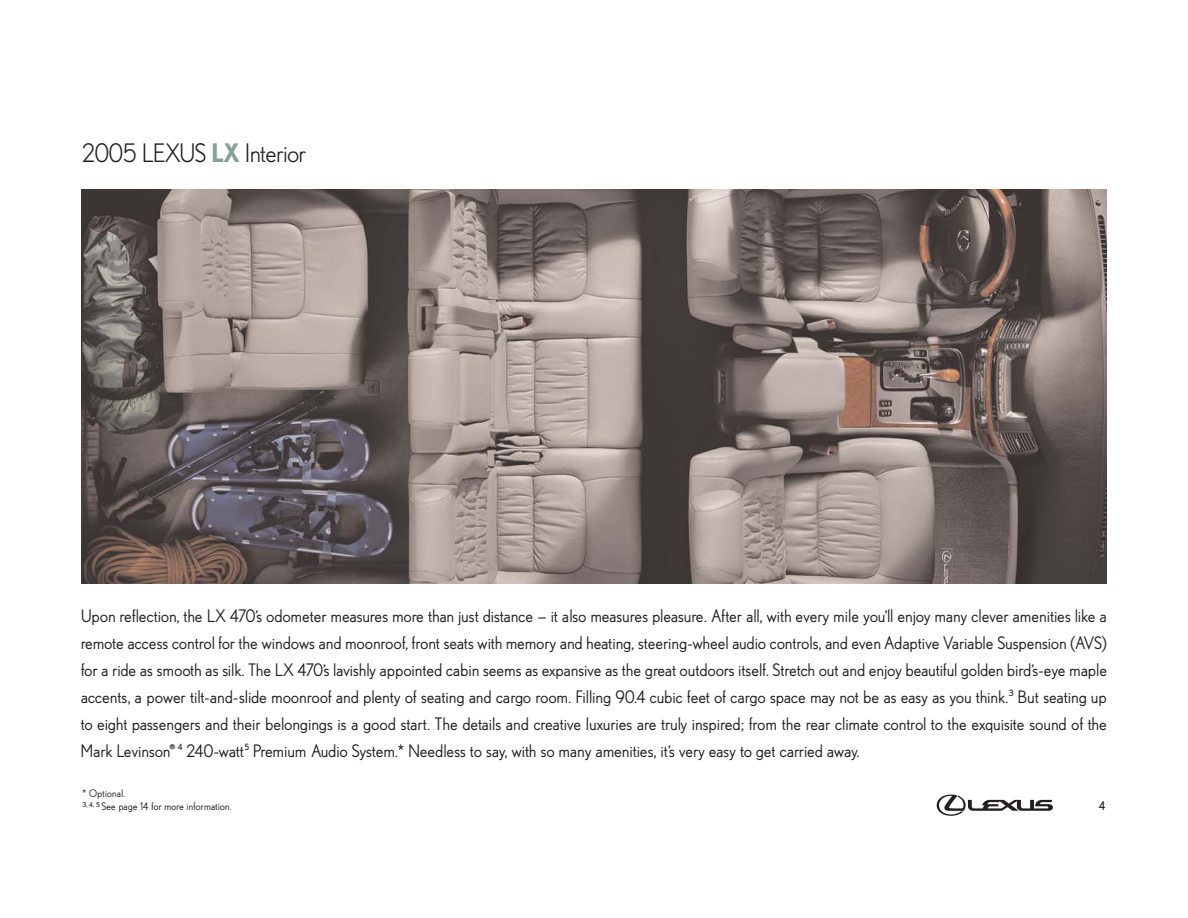
<style>
.page{position:relative;width:1188px;height:918px;background:#fff}
.page>*{position:absolute;margin:0;border:0;box-sizing:border-box;transform-origin:0 0}
.t1{font:25.5px "Lexus Nobel SC";letter-spacing:-.02em;color:#231f20}
.t2{font:500 17.25px/27px "Lexus Nobel";letter-spacing:.015em;color:#231f20;text-align:justify}
.t3{font:12px "Lexus Nobel Display";color:#231f20}
.t4{font:500 10.5px/13.5px "Lexus Nobel";letter-spacing:.025em;color:#231f20}
.s1{font-weight:700;color:#86a198}
.s2{font-family:"Lexus Nobel"}
</style>
<div class="page">
<img style="left:81px;top:189px;width:1026px;height:394px">
<svg style="left:937px;top:795px;width:116px;height:21px"></svg>
<h1 class="t1" style="left:82px;top:139px;width:225px">2005 LEXUS <span class="s1">LX</span> <span class="s2">Interior</span></h1>
<p class="t2" style="left:81px;top:603px;width:1028px">Upon reflection, the LX 470’s odometer measures more than just distance — it also measures pleasure. After all, with every mile you’ll enjoy many clever amenities like a remote access control for the windows and moonroof, front seats with memory and heating, steering-wheel audio controls, and even Adaptive Variable Suspension (AVS) for a ride as smooth as silk. The LX 470’s lavishly appointed cabin seems as expansive as the great outdoors itself. Stretch out and enjoy beautiful golden bird’s-eye maple accents, a power tilt-and-slide moonroof and plenty of seating and cargo room. Filling 90.4 cubic feet of cargo space may not be as easy as you think.<sup>3</sup> But seating up to eight passengers and their belongings is a good start. The details and creative luxuries are truly inspired; from the rear climate control to the exquisite sound of the Mark Levinson® <sup>4</sup> 240-watt<sup>5</sup> Premium Audio System.* Needless to say, with so many amenities, it’s very easy to get carried away.</p>
<p class="t4" style="left:82px;top:787px;width:150px">* Optional.<br><sup>3,</sup> <sup>4,</sup> <sup>5</sup> See page 14 for more information.</p>
<p class="t3" style="left:1099px;top:800px;width:8px">4</p>
</div>
